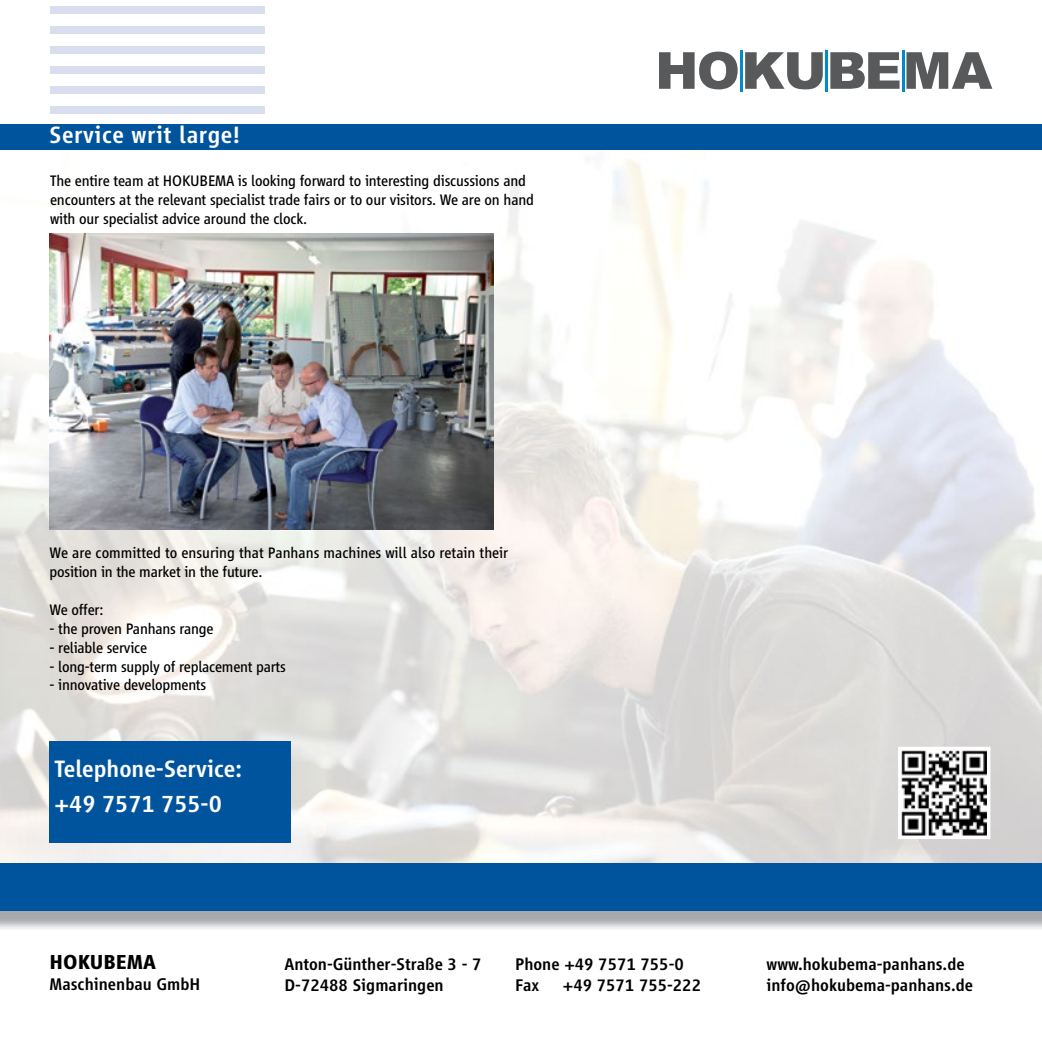
<style>
.page{position:relative;width:1042px;height:1042px;background:#fff}
.page>*{position:absolute;margin:0;border:0;box-sizing:border-box;transform-origin:0 0}
.t1{font:500 24.5px/35px "Vialog";color:#fff}
.t2{font:500 24.5px "Vialog";letter-spacing:.02em;color:#fff}
.t3{font:700 21px "Vialog";color:#000}
.t4{font:500 17.5px/21px "Vialog";color:#000}
.t5{font:15.75px/18.9px "Vialog";letter-spacing:-.01em;color:#000}
</style>
<div class="page">
<img style="left:0;top:158px;width:1042px;height:705px">
<div style="left:0;top:124px;width:1042px;height:25px;background:#00549e"></div>
<div style="left:50px;top:741px;width:241px;height:101px;background:#00549e"></div>
<div style="left:0;top:863px;width:1042px;height:48px;background:#00549e"></div>
<svg style="left:659px;top:52px;width:78px;height:37px"></svg>
<svg style="left:745px;top:52px;width:78px;height:37px"></svg>
<svg style="left:830px;top:52px;width:69px;height:37px"></svg>
<svg style="left:906px;top:52px;width:86px;height:37px"></svg>
<hr style="left:825px;top:50px;width:3px;height:41px;background:#008bcd">
<hr style="left:740px;top:50px;width:2px;height:41px;background:#008bcd">
<hr style="left:901px;top:50px;width:3px;height:41px;background:#008bcd">
<div style="left:50px;top:7px;width:215px;height:7px;background:#d9deee"></div>
<div style="left:50px;top:27px;width:215px;height:7px;background:#d9deee"></div>
<div style="left:50px;top:46px;width:215px;height:7px;background:#d9deee"></div>
<div style="left:50px;top:66px;width:215px;height:7px;background:#d9deee"></div>
<div style="left:50px;top:86px;width:215px;height:7px;background:#d9deee"></div>
<div style="left:50px;top:106px;width:215px;height:7px;background:#d9deee"></div>
<img style="left:49px;top:233px;width:445px;height:296px">
<svg style="left:898px;top:747px;width:92px;height:92px"></svg>
<h1 class="t2" style="left:50px;top:121px;width:192px">Service writ large!</h1>
<p class="t5" style="left:50px;top:171px;width:485px">The entire team at HOKUBEMA is looking forward to interesting discussions and encounters at the relevant specialist trade fairs or to our visitors. We are on hand with our specialist advice around the clock.</p>
<p class="t5" style="left:50px;top:543px;width:460px">We are committed to ensuring that Panhans machines will also retain their position in the market in the future.</p>
<p class="t5" style="left:50px;top:600px;width:55px">We offer:</p>
<p class="t5" style="left:50px;top:619px;width:165px">- the proven Panhans range</p>
<p class="t5" style="left:50px;top:638px;width:99px">- reliable service</p>
<p class="t5" style="left:50px;top:657px;width:238px">- long-term supply of replacement parts</p>
<p class="t5" style="left:50px;top:676px;width:158px">- innovative developments</p>
<h1 class="t1" style="left:55px;top:751px;width:189px">Telephone-Service: +49 7571 755-0</h1>
<h2 class="t3" style="left:50px;top:950px;width:108px">HOKUBEMA</h2>
<p class="t4" style="left:50px;top:974px;width:152px">Maschinenbau GmbH</p>
<p class="t4" style="left:284px;top:954px;width:199px">Anton-Günther-Straße 3 - 7<br>D-72488 Sigmaringen</p>
<p class="t4" style="left:515px;top:954px;width:170px">Phone +49 7571 755-0<br>Fax</p>
<p class="t4" style="left:563px;top:975px;width:140px">+49 7571 755-222</p>
<p class="t4" style="left:766px;top:954px;width:208px">www.hokubema-panhans.de info@hokubema-panhans.de</p>
</div>
